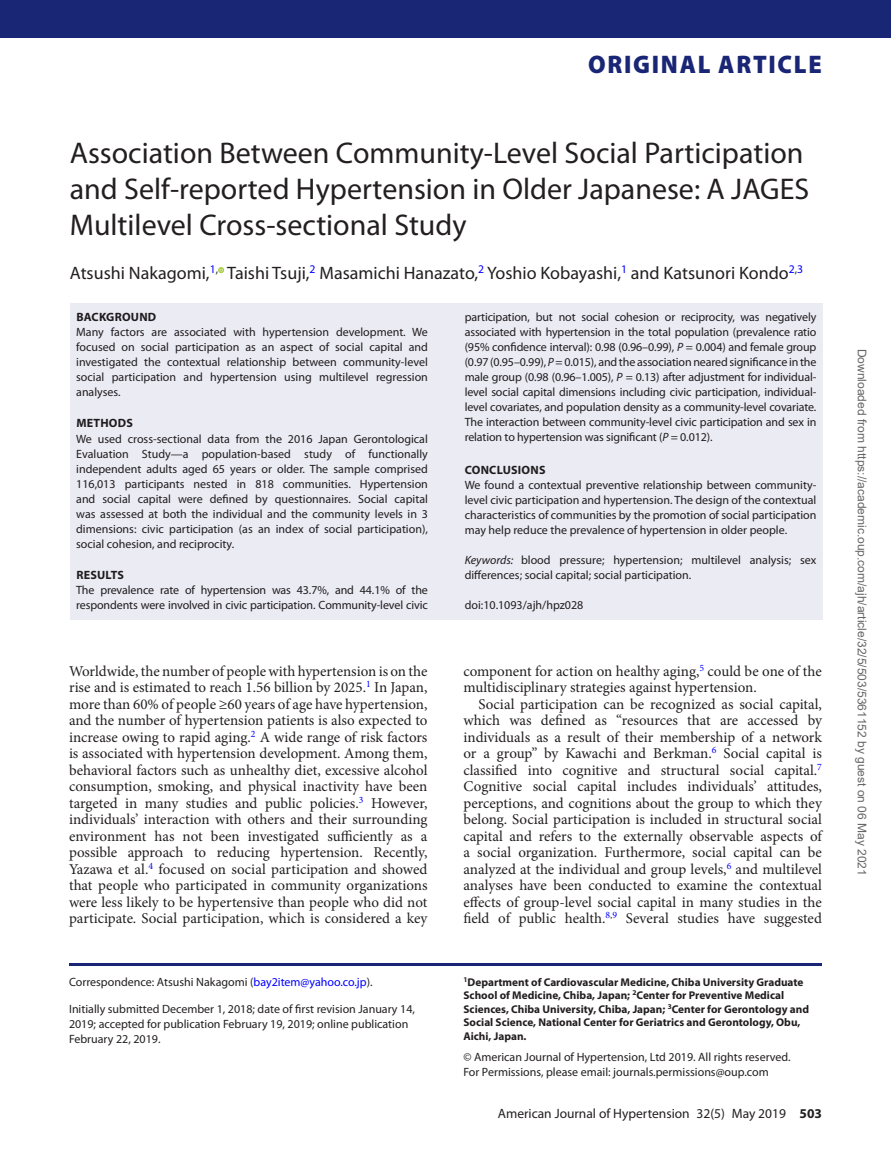
<style>
.page{position:relative;width:891px;height:1175px;background:#fff}
.page>*{position:absolute;margin:0;border:0;box-sizing:border-box;transform-origin:0 0}
.t1{font:30px/36px "Myriad Pro";color:#231f20}
.t2{font:900 25.5px "Myriad Pro";letter-spacing:.07em;color:#192575;scale:.95 1}
.t3{font:18px "Myriad Pro";color:#231f20}
.t4{font:15px/16.5px "Minion Pro";color:#231f20;text-align:justify}
.t5{font:13.5px "Myriad Pro";color:#231f20}
.t6{font:12px/15px "Myriad Pro";color:#231f20}
.t7{font:12px "Arial";color:#666}
.t8{font:700 12px "Myriad Pro";letter-spacing:.02em;color:#231f20}
.t9{font:700 11.25px/13.5px "Myriad Pro";color:#231f20}
.s1{font-style:italic}
.s2{color:#00f}
.s3{font-weight:700}
</style>
<div class="page">
<div style="left:0;top:0;width:891px;height:38px;background:#192575"></div>
<hr style="left:69px;top:962px;width:753px;height:3px;background:#192575">
<svg style="left:218px;top:267px;width:6px;height:6px"></svg>
<div style="left:70px;top:303px;width:753px;height:316px;background:#ebebf4"></div>
<h2 class="t2" style="left:588px;top:50px;width:247px">ORIGINAL ARTICLE</h2>
<h1 class="t1" style="left:70px;top:135px;width:741px">Association Between Community-Level Social Participation and Self-reported Hypertension in Older Japanese: A JAGES<br>Multilevel Cross-sectional Study</h1>
<h3 class="t3" style="left:70px;top:262px;width:735px">Atsushi Nakagomi,<sup>1</sup><sup>,</sup> Taishi Tsuji,<sup>2</sup> Masamichi Hanazato,<sup>2</sup> Yoshio Kobayashi,<sup>1</sup> and Katsunori Kondo<sup>2</sup><sup>,</sup><sup>3</sup></h3>
<p class="t8" style="left:76px;top:309px;width:82px">BACKGROUND</p>
<p class="t6" style="left:76px;top:324px;width:353px;text-align:justify">Many factors are associated with hypertension development. We focused on social participation as an aspect of social capital and investigated the contextual relationship between community-level social participation and hypertension using multilevel regression analyses.</p>
<p class="t8" style="left:76px;top:415px;width:58px">METHODS</p>
<p class="t6" style="left:76px;top:431px;width:353px;text-align:justify">We used cross-sectional data from the 2016 Japan Gerontological Evaluation Study—a population-based study of functionally independent adults aged 65 years or older. The sample comprised 116,013 participants nested in 818 communities. Hypertension and social capital were defined by questionnaires. Social capital was assessed at both the individual and the community levels in 3 dimensions: civic participation (as an index of social participation), social cohesion, and reciprocity.</p>
<p class="t8" style="left:76px;top:567px;width:49px">RESULTS</p>
<p class="t6" style="left:76px;top:582px;width:353px">The prevalence rate of hypertension was 43.7%, and 44.1% of the respondents were involved in civic participation. Community-level civic</p>
<p class="t6" style="left:465px;top:309px;width:353px;text-align:justify">participation, but not social cohesion or reciprocity, was negatively associated with hypertension in the total population (prevalence ratio (95% confidence interval): 0.98 (0.96–0.99), <span class="s1">P</span> = 0.004) and female group (0.97 (0.95–0.99), <span class="s1">P</span> = 0.015), and the association neared significance in the male group (0.98 (0.96–1.005), <span class="s1">P</span> = 0.13) after adjustment for individual&shy;level social capital dimensions including civic participation, individual&shy;level covariates, and population density as a community-level covariate.<br>The interaction between community-level civic participation and sex in relation to hypertension was significant (<span class="s1">P</span> = 0.012).</p>
<p class="t8" style="left:465px;top:462px;width:82px">CONCLUSIONS</p>
<p class="t6" style="left:465px;top:477px;width:353px;text-align:justify">We found a contextual preventive relationship between community&shy;level civic participation and hypertension. The design of the contextual characteristics of communities by the promotion of social participation may help reduce the prevalence of hypertension in older people.</p>
<p class="t6" style="left:465px;top:552px;width:353px"><span class="s1">Keywords:</span> blood pressure; hypertension; multilevel analysis; sex differences; social capital; social participation.</p>
<p class="t6" style="left:465px;top:597px;width:120px">doi:10.1093/ajh/hpz028</p>
<p class="t4" style="left:69px;top:662px;width:360px">Worldwide, the number of people with hypertension is on the rise and is estimated to reach 1.56 billion by 2025.<sup>1</sup> In Japan, more than 60% of people ≥60 years of age have hypertension, and the number of hypertension patients is also expected to increase owing to rapid aging.<sup>2</sup> A wide range of risk factors is associated with hypertension development. Among them, behavioral factors such as unhealthy diet, excessive alcohol consumption, smoking, and physical inactivity have been targeted in many studies and public policies.<sup>3</sup> However, individuals’ interaction with others and their surrounding environment has not been investigated sufficiently as a possible approach to reducing hypertension. Recently, Yazawa et al.<sup>4</sup> focused on social participation and showed that people who participated in community organizations were less likely to be hypertensive than people who did not participate. Social participation, which is considered a key</p>
<p class="t4" style="left:463px;top:662px;width:360px">component for action on healthy aging,<sup>5</sup> could be one of the multidisciplinary strategies against hypertension.</p>
<p class="t4" style="left:463px;top:695px;width:360px;text-indent:15px">Social participation can be recognized as social capital, which was defined as “resources that are accessed by individuals as a result of their membership of a network or a group” by Kawachi and Berkman.<sup>6</sup> Social capital is classified into cognitive and structural social capital.<sup>7<br></sup>Cognitive social capital includes individuals’ attitudes, perceptions, and cognitions about the group to which they belong. Social participation is included in structural social capital and refers to the externally observable aspects of a social organization. Furthermore, social capital can be analyzed at the individual and group levels,<sup>6</sup> and multilevel analyses have been conducted to examine the contextual effects of group-level social capital in many studies in the field of public health.<sup>8</sup><sup>,</sup><sup>9</sup> Several studies have suggested</p>
<p class="t6" style="left:69px;top:974px;width:305px">Correspondence: Atsushi Nakagomi (<span class="s2">bay2item@yahoo.co.jp</span>).</p>
<p class="t6" style="left:69px;top:1001px;width:347px">Initially submitted December 1, 2018; date of first revision January 14,<br>2019; accepted for publication February 19, 2019; online publication<br>February 22, 2019.</p>
<p class="t9" style="left:463px;top:974px;width:347px"><sup>1</sup>Department of Cardiovascular Medicine, Chiba University Graduate School of Medicine, Chiba, Japan; <sup>2</sup>Center for Preventive Medical Sciences, Chiba University, Chiba, Japan; <sup>3</sup>Center for Gerontology and Social Science, National Center for Geriatrics and Gerontology, Obu, Aichi, Japan.</p>
<p class="t6" style="left:463px;top:1049px;width:329px">© American Journal of Hypertension, Ltd 2019. All rights reserved.<br>For Permissions, please email: journals.permissions@oup.com</p>
<p class="t5" style="left:498px;top:1105px;width:326px">American Journal of Hypertension 32(5) May 2019 <span class="s3">503</span></p>
<p class="t7" style="left:866px;top:349px;width:528px;rotate:90deg">Downloaded from https://academic.oup.com/ajh/article/32/5/503/5361152 by guest on 06 May 2021</p>
</div>
